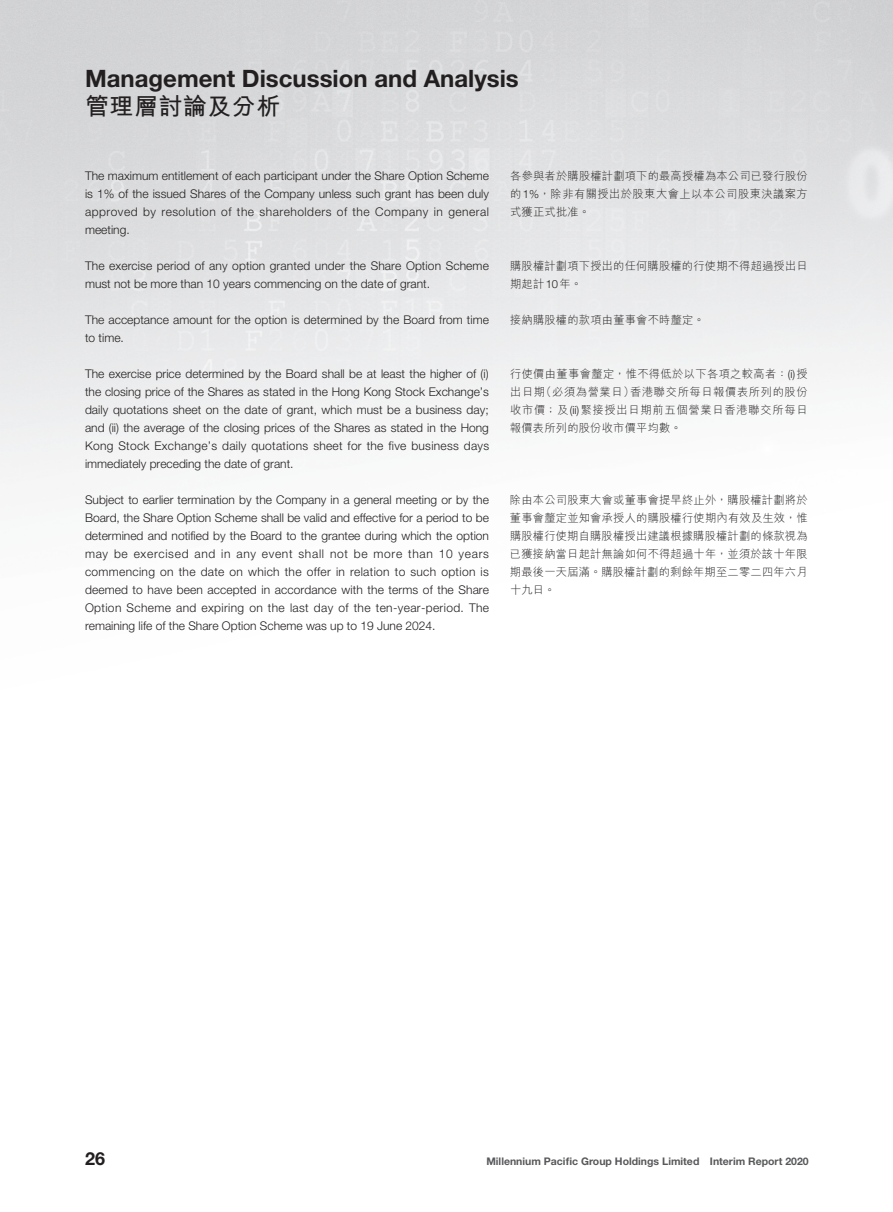
<style>
.page{position:relative;width:893px;height:1212px;background:#fff}
.page>*{position:absolute;margin:0;border:0;box-sizing:border-box;transform-origin:0 0}
.t1{font:700 24px "Helvetica Neue LT Std";color:#231f20}
.t2{font:700 24px "M Hei HK";letter-spacing:.02em;color:#231f20}
.t3{font:700 18px "Helvetica Neue LT Std";color:#231f20}
.t4{font:300 12px/18px "Helvetica Neue LT Std";color:#231f20;text-align:justify}
.t5{font:300 11.25px/18px "M Hei HK";letter-spacing:.02em;color:#231f20;text-align:justify}
.t6{font:700 10.5px "Helvetica Neue LT Std";color:#57585a}
.s1{font-family:"Helvetica Neue LT Std"}
</style>
<div class="page">
<h1 class="t1" style="left:85px;top:63px;width:435px">Management Discussion and Analysis</h1>
<h1 class="t2" style="left:85px;top:89px;width:197px">管理層討論及分析</h1>
<p class="t4" style="left:85px;top:167px;width:406px">The maximum entitlement of each participant under the Share Option Scheme is 1% of the issued Shares of the Company unless such grant has been duly approved by resolution of the shareholders of the Company in general meeting.</p>
<p class="t4" style="left:85px;top:257px;width:405px">The exercise period of any option granted under the Share Option Scheme must not be more than 10 years commencing on the date of grant.</p>
<p class="t4" style="left:85px;top:311px;width:405px">The acceptance amount for the option is determined by the Board from time to time.</p>
<p class="t4" style="left:85px;top:365px;width:406px">The exercise price determined by the Board shall be at least the higher of (i) the closing price of the Shares as stated in the Hong Kong Stock Exchange’s daily quotations sheet on the date of grant, which must be a business day; and (ii) the average of the closing prices of the Shares as stated in the Hong Kong Stock Exchange’s daily quotations sheet for the five business days immediately preceding the date of grant.</p>
<p class="t4" style="left:85px;top:491px;width:406px">Subject to earlier termination by the Company in a general meeting or by the Board, the Share Option Scheme shall be valid and effective for a period to be determined and notified by the Board to the grantee during which the option may be exercised and in any event shall not be more than 10 years commencing on the date on which the offer in relation to such option is deemed to have been accepted in accordance with the terms of the Share Option Scheme and expiring on the last day of the ten-year-period. The remaining life of the Share Option Scheme was up to 19 June 2024.</p>
<p class="t5" style="left:510px;top:167px;width:299px">各參與者於購股權計劃項下的最高授權為本公司已發行股份的<span class="s1">1%</span>，除非有關授出於股東大會上以本公司股東決議案方式獲正式批准。</p>
<p class="t5" style="left:510px;top:257px;width:299px">購股權計劃項下授出的任何購股權的行使期不得超過授出日期起計<span class="s1">10</span>年。</p>
<p class="t5" style="left:510px;top:311px;width:196px">接納購股權的款項由董事會不時釐定。</p>
<p class="t5" style="left:510px;top:365px;width:299px">行使價由董事會釐定，惟不得低於以下各項之較高者：<span class="s1">(i)</span>授出日期（必須為營業日）香港聯交所每日報價表所列的股份收市價；及<span class="s1">(ii)</span>緊接授出日期前五個營業日香港聯交所每日報價表所列的股份收市價平均數。</p>
<p class="t5" style="left:510px;top:491px;width:299px">除由本公司股東大會或董事會提早終止外，購股權計劃將於董事會釐定並知會承授人的購股權行使期內有效及生效，惟購股權行使期自購股權授出建議根據購股權計劃的條款視為已獲接納當日起計無論如何不得超過十年，並須於該十年限期最後一天屆滿。購股權計劃的剩餘年期至二零二四年六月十九日。</p>
<h2 class="t3" style="left:85px;top:1148px;width:22px">26</h2>
<p class="t6" style="left:486px;top:1155px;width:324px">Millennium Pacific Group Holdings Limited Interim Report 2020</p>
</div>
